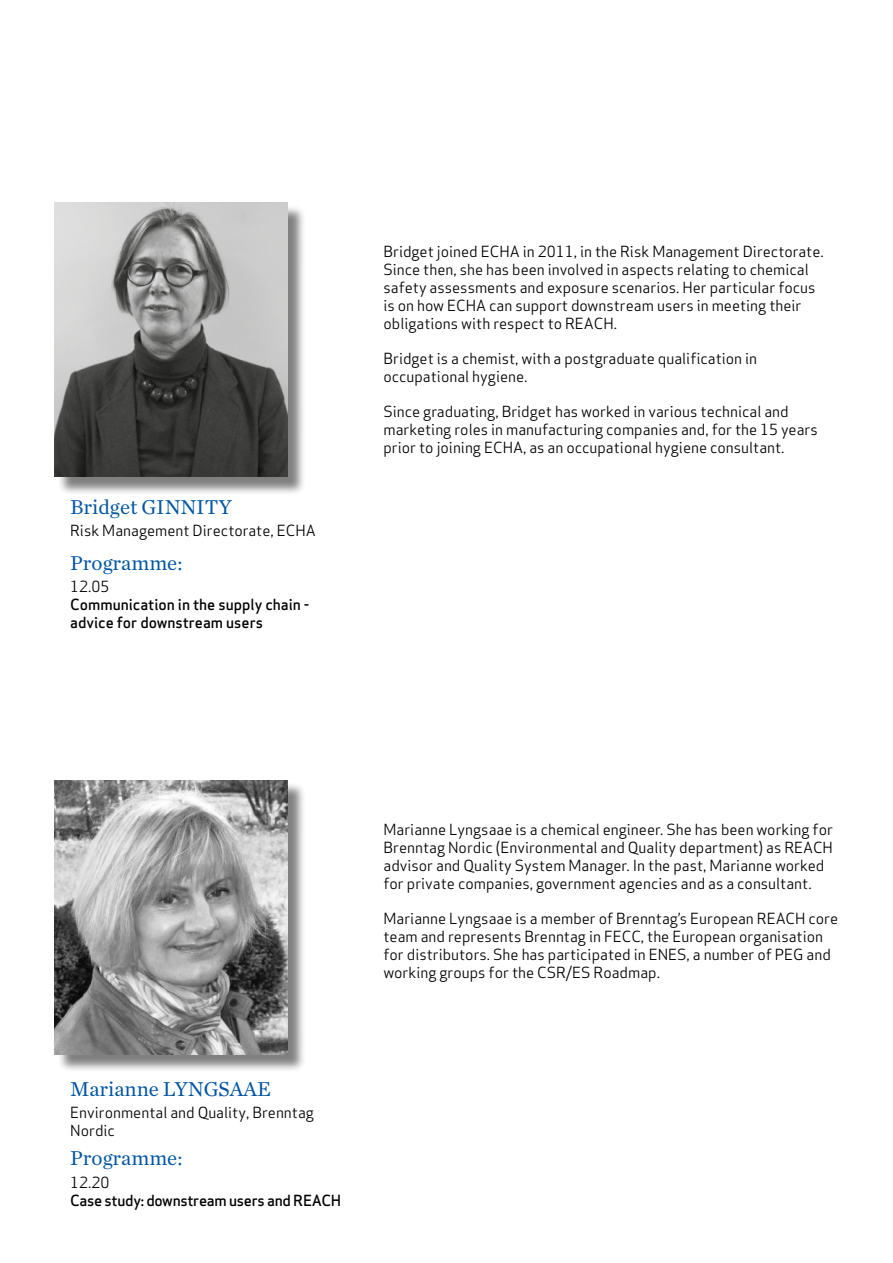
<style>
.page{position:relative;width:893px;height:1263px;background:#fff}
.page>*{position:absolute;margin:0;border:0;box-sizing:border-box;transform-origin:0 0}
.t1{font:21px "Chronicle Text G1";color:#0056a4}
.t2{font:15px/18px "Apex Sans";color:#000}
.t3{font:500 15px/18px "Apex Sans";color:#000}
.t4{font:500 15px "Apex Sans";letter-spacing:-.02em;color:#000}
</style>
<div class="page">
<div style="left:57px;top:205px;width:250px;height:290px;background:#000;opacity:.5"></div>
<img style="left:55px;top:203px;width:233px;height:274px">
<div style="left:57px;top:782px;width:250px;height:291px;background:#000;opacity:.5"></div>
<img style="left:55px;top:780px;width:233px;height:274px">
<h1 class="t1" style="left:70px;top:491px;width:163px">Bridget GINNITY</h1>
<p class="t2" style="left:70px;top:520px;width:247px">Risk Management Directorate, ECHA</p>
<h1 class="t1" style="left:70px;top:547px;width:114px">Programme:</h1>
<p class="t2" style="left:70px;top:576px;width:41px">12.05</p>
<p class="t3" style="left:70px;top:594px;width:241px">Communication in the supply chain - advice for downstream users</p>
<p class="t2" style="left:383px;top:241px;width:442px">Bridget joined ECHA in 2011, in the Risk Management Directorate.<br>Since then, she has been involved in aspects relating to chemical safety assessments and exposure scenarios. Her particular focus is on how ECHA can support downstream users in meeting their obligations with respect to REACH.</p>
<p class="t2" style="left:383px;top:348px;width:375px">Bridget is a chemist, with a postgraduate qualification in occupational hygiene.</p>
<p class="t2" style="left:383px;top:401px;width:436px">Since graduating, Bridget has worked in various technical and marketing roles in manufacturing companies and, for the 15 years prior to joining ECHA, as an occupational hygiene consultant.</p>
<h1 class="t1" style="left:70px;top:1073px;width:202px">Marianne LYNGSAAE</h1>
<p class="t2" style="left:70px;top:1102px;width:245px">Environmental and Quality, Brenntag<br>Nordic</p>
<h1 class="t1" style="left:70px;top:1142px;width:114px">Programme:</h1>
<p class="t2" style="left:70px;top:1172px;width:41px">12.20</p>
<p class="t4" style="left:70px;top:1187px;width:273px">Case study: downstream users and REACH</p>
<p class="t2" style="left:383px;top:819px;width:451px">Marianne Lyngsaae is a chemical engineer. She has been working for Brenntag Nordic (Environmental and Quality department) as REACH advisor and Quality System Manager. In the past, Marianne worked for private companies, government agencies and as a consultant.</p>
<p class="t2" style="left:383px;top:908px;width:456px">Marianne Lyngsaae is a member of Brenntag’s European REACH core team and represents Brenntag in FECC, the European organisation for distributors. She has participated in ENES, a number of PEG and working groups for the CSR/ES Roadmap.</p>
</div>
